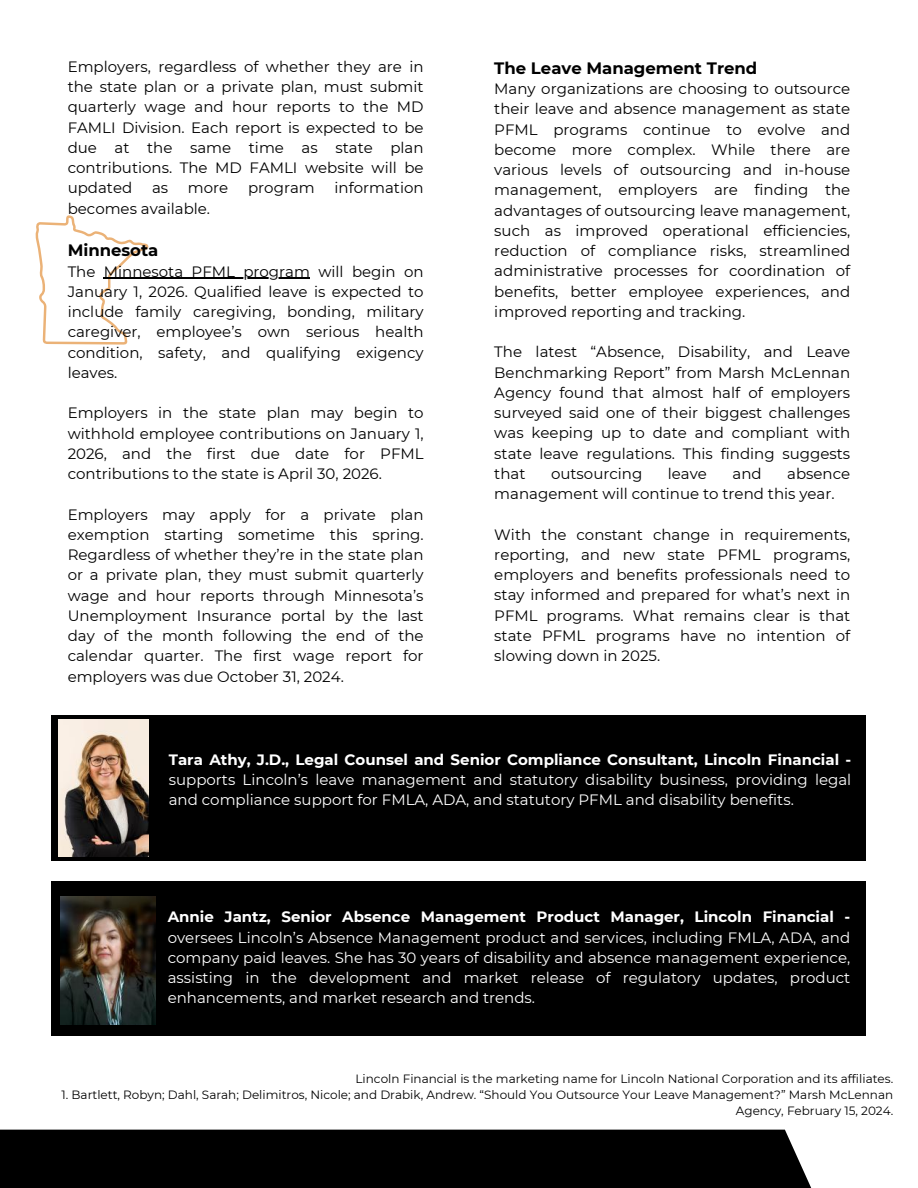
<style>
.page{position:relative;width:918px;height:1188px;background:#fff}
.page>*{position:absolute;margin:0;border:0;box-sizing:border-box;transform-origin:0 0}
.t1{font:700 16.5px "Montserrat";color:#000}
.t2{font:15px/20.2px "Montserrat";color:#000;text-align:justify}
.t3{font:15px/20.2px "Montserrat";color:#fff}
.t4{font:700 15px "Montserrat";color:#fff}
.t5{font:12px/16px "Montserrat";color:#000;text-align:right}
</style>
<div class="page">
<svg style="left:35px;top:215px;width:113px;height:130px"></svg>
<div style="left:0;top:1130px;width:811px;height:58px;background:#000"></div>
<div style="left:52px;top:715px;width:814px;height:146px;background:#000"></div>
<img style="left:58px;top:719px;width:90px;height:138px">
<hr style="left:104px;top:278px;width:206px;height:1px;background:#000">
<div style="left:52px;top:881px;width:814px;height:154px;background:#000"></div>
<img style="left:60px;top:897px;width:96px;height:128px">
<p class="t2" style="left:68px;top:56px;width:357px">Employers, regardless of whether they are in the state plan or a private plan, must submit quarterly wage and hour reports to the MD FAMLI Division. Each report is expected to be due at the same time as state plan contributions. The MD FAMLI website will be updated</p>
<p class="t2" style="left:152px;top:178px;width:18px">as</p>
<p class="t2" style="left:188px;top:178px;width:42px">more</p>
<p class="t2" style="left:248px;top:178px;width:68px">program</p>
<p class="t2" style="left:335px;top:178px;width:91px">information</p>
<p class="t2" style="left:68px;top:198px;width:144px">becomes available.</p>
<p class="t1" style="left:68px;top:240px;width:92px">Minnesota</p>
<p class="t2" style="left:68px;top:261px;width:358px">The Minnesota PFML program will begin on January 1, 2026. Qualified leave is expected to include family caregiving, bonding, military caregiver, employee’s own serious health condition, safety, and qualifying exigency leaves.</p>
<p class="t2" style="left:68px;top:403px;width:357px">Employers in the state plan may begin to withhold employee contributions on January 1, 2026, and the first due date for PFML contributions to the state is April 30, 2026.</p>
<p class="t2" style="left:68px;top:504px;width:357px">Employers may apply for a private plan exemption starting sometime this spring.<br>Regardless of whether they’re in the state plan or a private plan, they must submit quarterly wage and hour reports through Minnesota’s Unemployment Insurance portal by the last day of the month following the end of the calendar quarter. The first wage report for employers was due October 31, 2024.</p>
<p class="t1" style="left:494px;top:58px;width:264px">The Leave Management Trend</p>
<p class="t2" style="left:494px;top:79px;width:357px">Many organizations are choosing to outsource their leave and absence management as state PFML programs continue to evolve and become more complex. While there are various levels of outsourcing and in-house management, employers are finding the advantages of outsourcing leave management, such as improved operational efficiencies, reduction of compliance risks, streamlined administrative processes for coordination of benefits, better employee experiences, and improved reporting and tracking.</p>
<p class="t2" style="left:494px;top:342px;width:357px">The latest “Absence, Disability, and Leave Benchmarking Report” from Marsh McLennan Agency found that almost half of employers surveyed said one of their biggest challenges was keeping up to date and compliant with state leave regulations. This finding suggests that</p>
<p class="t2" style="left:494px;top:463px;width:357px;text-indent:293px">absence management will continue to trend this year.</p>
<p class="t2" style="left:494px;top:524px;width:357px">With the constant change in requirements, reporting, and new state PFML programs, employers and benefits professionals need to stay informed and prepared for what’s next in PFML programs. What remains clear is that state PFML programs have no intention of slowing down in 2025.</p>
<p class="t2" style="left:551px;top:463px;width:93px">outsourcing</p>
<p class="t2" style="left:668px;top:463px;width:41px">leave</p>
<p class="t2" style="left:733px;top:463px;width:31px">and</p>
<p class="t4" style="left:169px;top:750px;width:684px">Tara Athy, J.D., Legal Counsel and Senior Compliance Consultant, Lincoln Financial -</p>
<p class="t3" style="left:169px;top:769px;width:684px">supports Lincoln’s leave management and statutory disability business, providing legal and compliance support for FMLA, ADA, and statutory PFML and disability benefits.</p>
<p class="t4" style="left:168px;top:908px;width:684px">Annie Jantz, Senior Absence Management Product Manager, Lincoln Financial -</p>
<p class="t3" style="left:168px;top:927px;width:684px;text-align:justify">oversees Lincoln’s Absence Management product and services, including FMLA, ADA, and company paid leaves. She has 30 years of disability and absence management experience, assisting in the development and market release of regulatory updates, product enhancements, and market research and trends.</p>
<p class="t5" style="left:356px;top:1071px;width:539px">Lincoln Financial is the marketing name for Lincoln National Corporation and its affiliates.</p>
<p class="t5" style="left:62px;top:1087px;width:833px">1. Bartlett, Robyn; Dahl, Sarah; Delimitros, Nicole; and Drabik, Andrew. “Should You Outsource Your Leave Management?” Marsh McLennan<br>Agency, February 15, 2024.</p>
</div>
